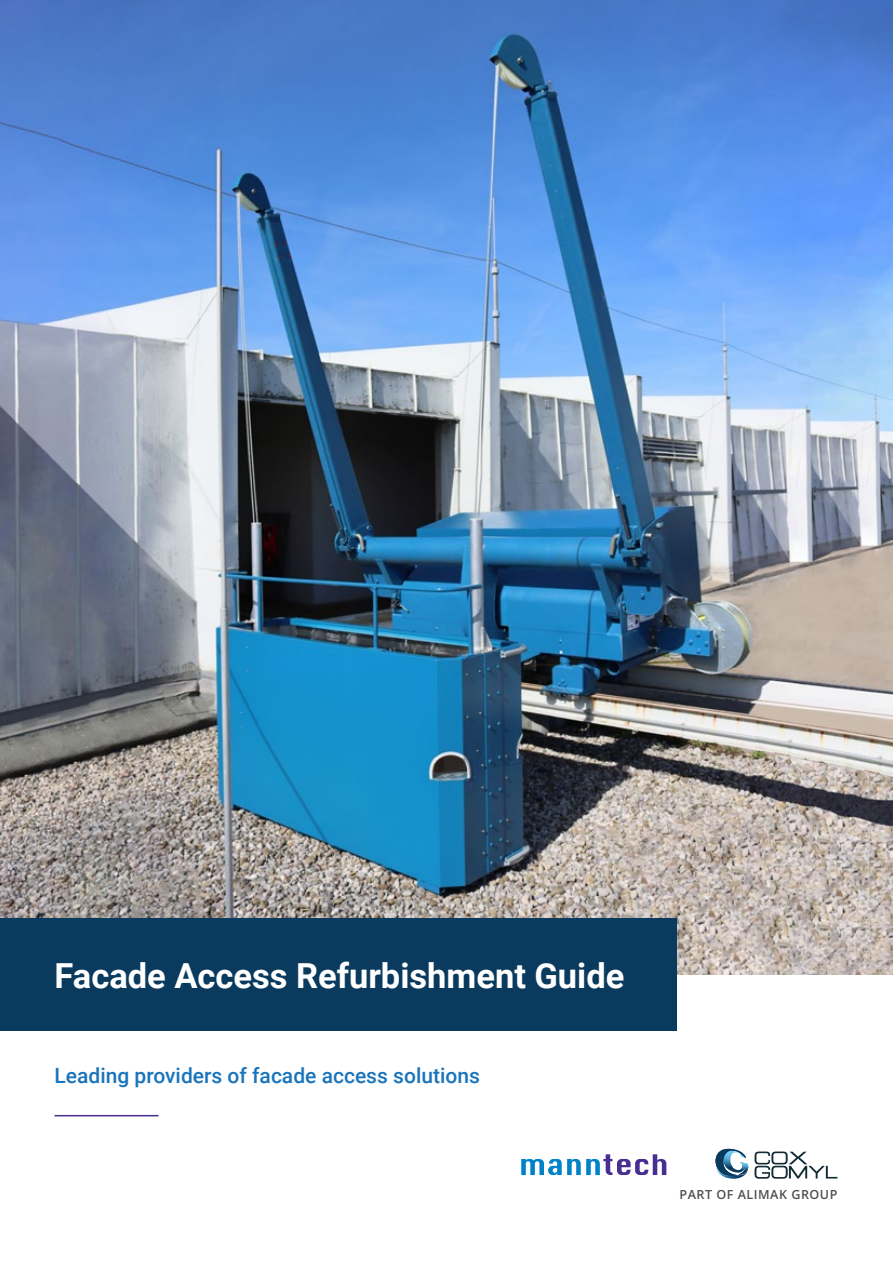
<style>
.page{position:relative;width:893px;height:1263px;background:#fff}
.page>*{position:absolute;margin:0;border:0;box-sizing:border-box;transform-origin:0 0}
.t1{font:700 34.5px "Roboto";color:#fff}
.t2{font:500 21px "Roboto";color:#1974bb}
.t3{font:600 12.6px "Open Sans";letter-spacing:.04em;color:#4f4f51}
</style>
<div class="page">
<hr style="left:55px;top:1115px;width:103px;height:1px;background:#472d8d">
<img style="left:0;top:0;width:893px;height:975px">
<div style="left:0;top:918px;width:676px;height:113px;background:#0a3b5f"></div>
<svg style="left:715px;top:1149px;width:122px;height:30px"></svg>
<svg style="left:521px;top:1154px;width:145px;height:21px"></svg>
<p class="t1" style="left:55px;top:951px;width:571px">Facade Access Refurbishment Guide</p>
<p class="t2" style="left:55px;top:1061px;width:427px">Leading providers of facade access solutions</p>
<p class="t3" style="left:679px;top:1186px;width:160px">PART OF ALIMAK GROUP</p>
</div>
